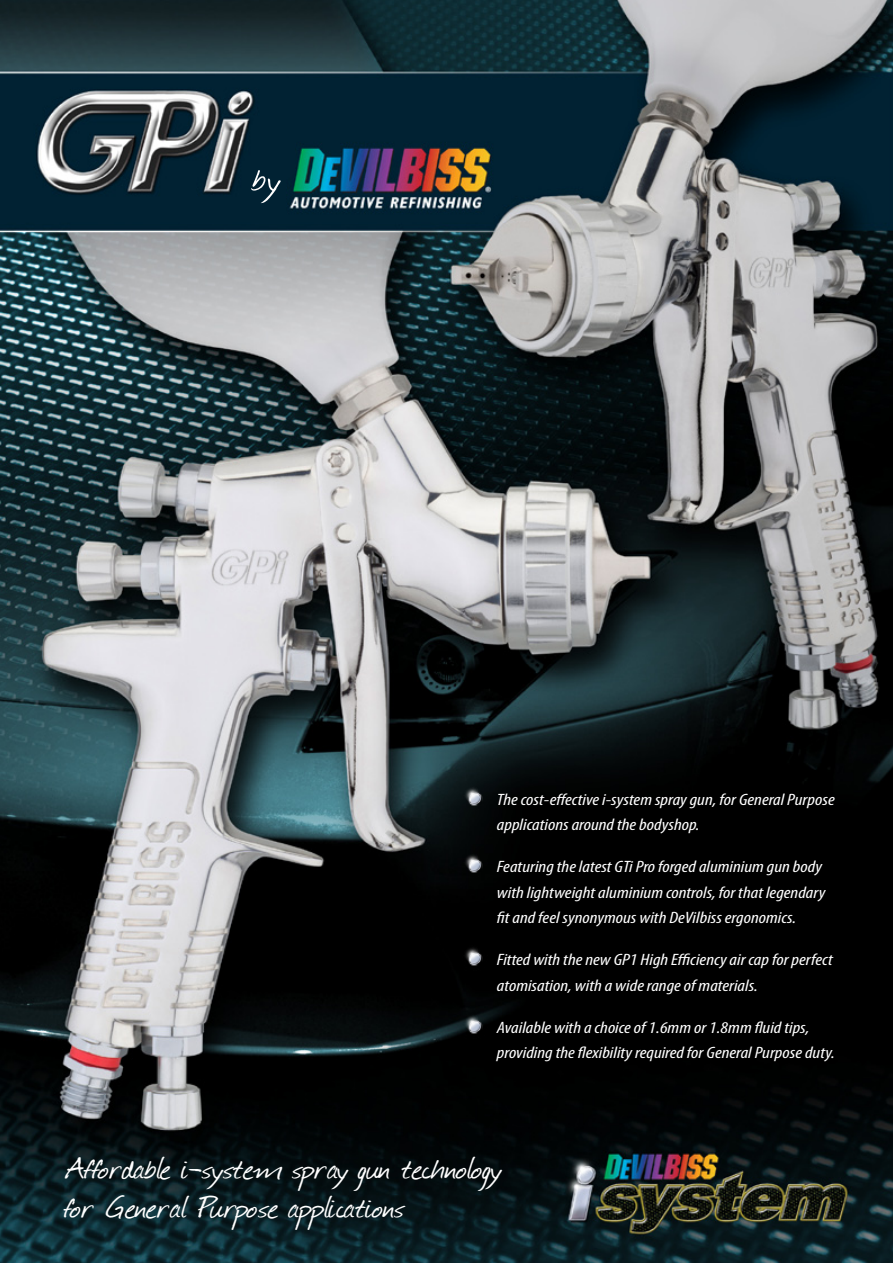
<style>
.page{position:relative;width:893px;height:1263px;background:#fff}
.page>*{position:absolute;margin:0;border:0;box-sizing:border-box;transform-origin:0 0}
.t1{font:42px "Journal";color:#fff;scale:1.2 1}
.t2{font:36px/39px "Journal";color:#fff;scale:1.2 1}
.t3{font:italic condensed 16.5px/25.5px "Myriad Pro";color:#fff;scale:1.2 1}
</style>
<div class="page">
<img style="left:0;top:0;width:893px;height:1263px">
<img style="left:463px;top:785px;width:24px;height:25px">
<img style="left:463px;top:853px;width:24px;height:24px">
<img style="left:463px;top:945px;width:24px;height:25px">
<img style="left:463px;top:1013px;width:24px;height:25px">
<h1 class="t1" style="left:252px;top:150px;width:26px">by</h1>
<p class="t3" style="left:497px;top:786px;width:283px">The cost-effective i-system spray gun, for General Purpose applications around the bodyshop.</p>
<p class="t3" style="left:497px;top:854px;width:275px">Featuring the latest GTi Pro forged aluminium gun body with lightweight aluminium controls, for that legendary fit and feel synonymous with DeVilbiss ergonomics.</p>
<p class="t3" style="left:497px;top:947px;width:281px">Fitted with the new GP1 High Efficiency air cap for perfect atomisation, with a wide range of materials.</p>
<p class="t3" style="left:497px;top:1014px;width:283px">Available with a choice of 1.6mm or 1.8mm fluid tips, providing the flexibility required for General Purpose duty.</p>
<h2 class="t2" style="left:64px;top:1148px;width:367px">Affordable i-system spray gun technology for General Purpose applications</h2>
</div>
